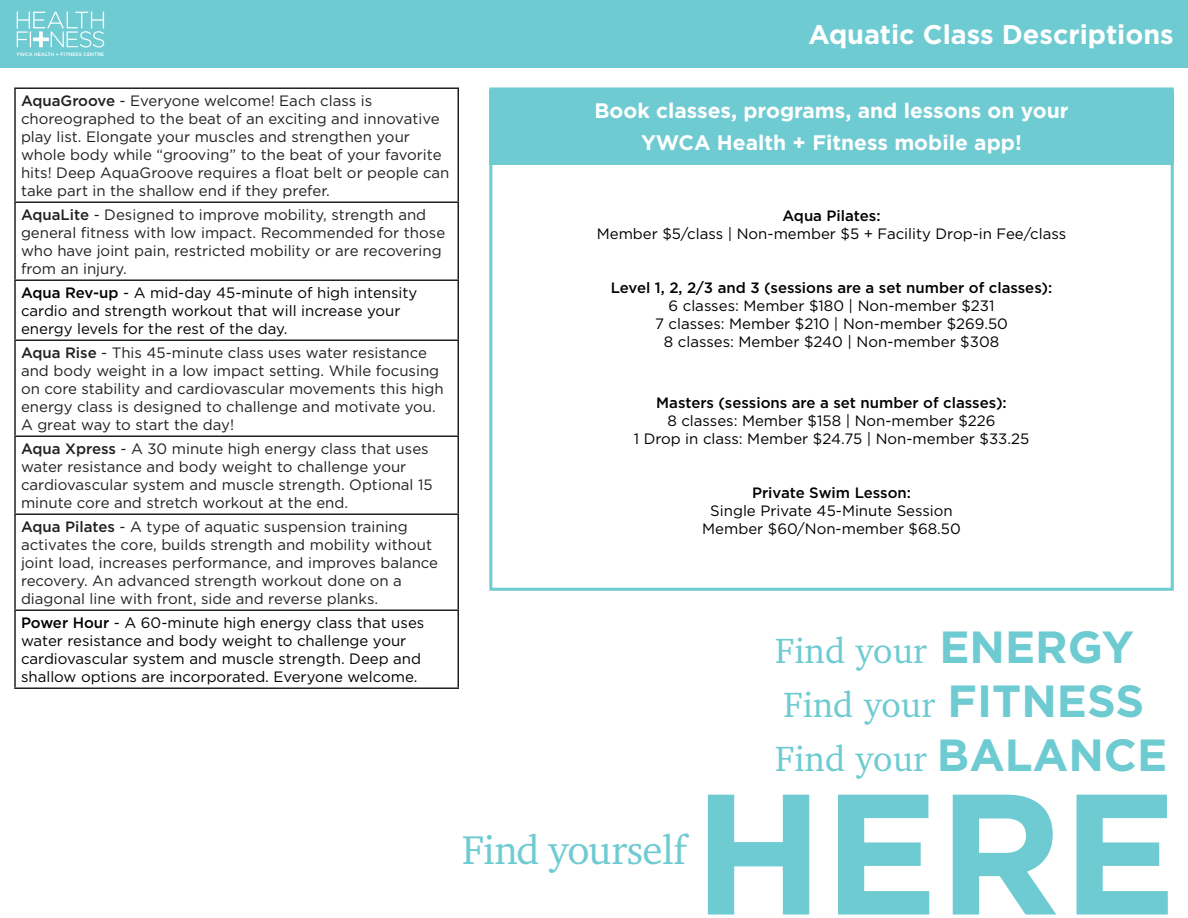
<style>
.page{position:relative;width:1188px;height:918px;background:#fff}
.page>*{position:absolute;margin:0;border:0;box-sizing:border-box;transform-origin:0 0}
.t1{font:700 171.3px "Gotham";color:#6fcbd2}
.t2{font:41.1px "Charter IT Cby BT";letter-spacing:-.015em;color:#6fcbd2}
.t3{font:36px "Charter IT Cby BT";color:#6fcbd2}
.Light_regular_para{font:700 27px "Gotham";color:#fff}
.t4{font:700 21px "Gotham";color:#fff}
.t5{font:15px/18px "Gotham";color:#231f20}
.t6{font:15px/18px "Gotham";color:#000}
.t7{font:500 15px "Gotham";color:#000}
.t8{font:500 4.95px "Gotham";color:#fff}
.s1{font-weight:500}
.s2{font-family:"Gotham";font-weight:700;font-size:45px}
</style>
<div class="page">
<div style="left:0;top:0;width:1188px;height:68px;background:#6fcbd2"></div>
<hr style="left:14px;top:87px;width:445px;height:2px;background:#231f20">
<hr style="left:14px;top:89px;width:2px;height:112px;background:#231f20">
<hr style="left:458px;top:89px;width:1px;height:112px;background:#231f20">
<hr style="left:14px;top:201px;width:445px;height:2px;background:#231f20">
<hr style="left:14px;top:203px;width:2px;height:76px;background:#231f20">
<hr style="left:458px;top:203px;width:1px;height:76px;background:#231f20">
<hr style="left:14px;top:279px;width:445px;height:2px;background:#231f20">
<hr style="left:14px;top:281px;width:2px;height:58px;background:#231f20">
<hr style="left:458px;top:281px;width:1px;height:58px;background:#231f20">
<hr style="left:14px;top:339px;width:445px;height:2px;background:#231f20">
<hr style="left:14px;top:341px;width:2px;height:94px;background:#231f20">
<hr style="left:14px;top:435px;width:445px;height:2px;background:#231f20">
<hr style="left:14px;top:437px;width:2px;height:76px;background:#231f20">
<hr style="left:14px;top:513px;width:445px;height:2px;background:#231f20">
<hr style="left:14px;top:515px;width:2px;height:94px;background:#231f20">
<hr style="left:14px;top:609px;width:445px;height:2px;background:#231f20">
<hr style="left:14px;top:611px;width:2px;height:76px;background:#231f20">
<hr style="left:14px;top:687px;width:445px;height:2px;background:#231f20">
<hr style="left:458px;top:341px;width:1px;height:94px;background:#231f20">
<hr style="left:458px;top:437px;width:1px;height:76px;background:#231f20">
<hr style="left:458px;top:515px;width:1px;height:94px;background:#231f20">
<hr style="left:458px;top:611px;width:1px;height:76px;background:#231f20">
<svg style="left:17px;top:12px;width:87px;height:35px"></svg>
<div style="left:489px;top:87px;width:685px;height:504px;border:3px solid #6fcbd2"></div>
<div style="left:489px;top:90px;width:685px;height:74px;background:#6fcbd2"></div>
<p class="t8" style="left:17px;top:51px;width:89px">YWCA HEALTH + FITNESS CENTRE</p>
<p class="Light_regular_para" style="left:808px;top:17px;width:367px">Aquatic Class Descriptions</p>
<p class="t5" style="left:21px;top:92px;width:430px"><span class="s1">AquaGroove</span> - Everyone welcome! Each class is choreographed to the beat of an exciting and innovative play list. Elongate your muscles and strengthen your whole body while “grooving” to the beat of your favorite hits! Deep AquaGroove requires a float belt or people can take part in the shallow end if they prefer.</p>
<p class="t5" style="left:21px;top:206px;width:426px"><span class="s1">AquaLite</span> - Designed to improve mobility, strength and general fitness with low impact. Recommended for those who have joint pain, restricted mobility or are recovering from an injury.</p>
<p class="t6" style="left:21px;top:284px;width:398px"><span class="s1">Aqua Rev-up</span> - A mid-day 45-minute of high intensity cardio and strength workout that will increase your energy levels for the rest of the day.</p>
<p class="t5" style="left:21px;top:344px;width:424px"><span class="s1">Aqua Rise</span> - This 45-minute class uses water resistance and body weight in a low impact setting. While focusing on core stability and cardiovascular movements this high energy class is designed to challenge and motivate you.</p>
<p class="t5" style="left:21px;top:416px;width:215px">A great way to start the day!</p>
<p class="t5" style="left:21px;top:440px;width:413px"><span class="s1">Aqua Xpress</span> - A 30 minute high energy class that uses water resistance and body weight to challenge your cardiovascular system and muscle strength. Optional 15 minute core and stretch workout at the end.</p>
<p class="t5" style="left:21px;top:518px;width:419px"><span class="s1">Aqua Pilates</span> - A type of aquatic suspension training activates the core, builds strength and mobility without joint load, increases performance, and improves balance recovery. An advanced strength workout done on a diagonal line with front, side and reverse planks.</p>
<p class="t6" style="left:21px;top:614px;width:405px"><span class="s1">Power Hour</span> - A 60-minute high energy class that uses water resistance and body weight to challenge your cardiovascular system and muscle strength. Deep and shallow options are incorporated. Everyone welcome.</p>
<p class="t4" style="left:594px;top:97px;width:476px">Book classes, programs, and lessons on your</p>
<p class="t4" style="left:641px;top:129px;width:382px">YWCA Health + Fitness mobile app!</p>
<p class="t7" style="left:782px;top:206px;width:100px">Aqua Pilates:</p>
<p class="t6" style="left:597px;top:224px;width:471px">Member $5/class | Non-member $5 + Facility Drop-in Fee/class</p>
<p class="t7" style="left:611px;top:278px;width:443px">Level 1, 2, 2/3 and 3 (sessions are a set number of classes):</p>
<p class="t6" style="left:669px;top:296px;width:327px">6 classes: Member $180 | Non-member $231</p>
<p class="t6" style="left:655px;top:314px;width:354px">7 classes: Member $210 | Non-member $269.50</p>
<p class="t6" style="left:664px;top:332px;width:337px">8 classes: Member $240 | Non-member $308</p>
<p class="t7" style="left:656px;top:393px;width:352px">Masters (sessions are a set number of classes):</p>
<p class="t6" style="left:667px;top:411px;width:330px">8 classes: Member $158 | Non-member $226</p>
<p class="t6" style="left:634px;top:429px;width:397px">1 Drop in class: Member $24.75 | Non-member $33.25</p>
<p class="t7" style="left:752px;top:483px;width:161px">Private Swim Lesson:</p>
<p class="t6" style="left:710px;top:501px;width:244px">Single Private 45-Minute Session</p>
<p class="t6" style="left:702px;top:519px;width:260px">Member $60/Non-member $68.50</p>
<p class="t2" style="left:462px;top:825px;width:226px">Find yourself</p>
<p class="t3" style="left:775px;top:628px;width:360px">Find your <span class="s2">ENERGY</span></p>
<p class="t3" style="left:783px;top:682px;width:362px">Find your <span class="s2">FITNESS</span></p>
<p class="t3" style="left:775px;top:736px;width:394px">Find your <span class="s2">BALANCE</span></p>
<p class="t1" style="left:693px;top:740px;width:485px">HERE</p>
</div>
